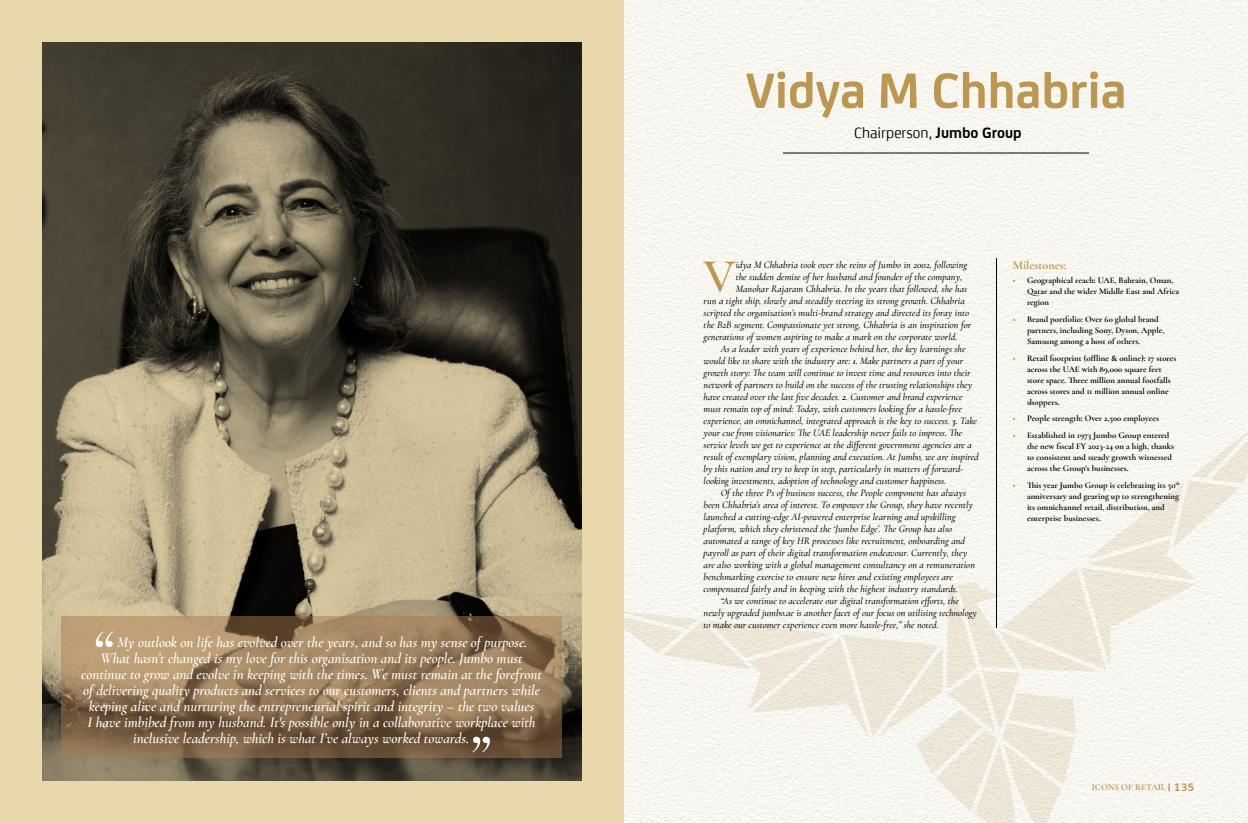
<style>
.page{position:relative;width:1248px;height:823px;background:#fff}
.page>*{position:absolute;margin:0;border:0;box-sizing:border-box;transform-origin:0 0}
.t1{font:700 53px "FS Joey";color:#bb9753}
.t2{font:600 48.4px "Cormorant Garamond";color:#bb9753}
.t3{font:16px "FS Joey";color:#000}
.t4{font:italic 600 14.8px "Cormorant Garamond";color:#fff}
.t5{font:700 12px "Cormorant Garamond";color:#bb9753}
.t6{font:italic 500 10px "Cormorant Garamond";color:#000}
.t7{font:700 9px "Cormorant Garamond";color:#bb9753}
.t8{font:700 8.8px/11px "Cormorant Garamond";color:#000}
.s1{font-weight:700}
.s2{color:#bb9753}
.s3{color:#000}
.s4{font-family:"FS Joey";font-size:11.5px}
</style>
<div class="page">
<div style="left:624px;top:0;width:233px;height:417px;background:#f7f6f0"></div>
<div style="left:857px;top:0;width:390px;height:417px;background:#f7f6f0"></div>
<svg style="left:624px;top:417px;width:623px;height:405px"></svg>
<div style="left:0;top:0;width:624px;height:822px;border:35px solid #ead8ad"></div>
<div style="left:23px;top:14px;width:577px;height:780px;background:#ead8ad"></div>
<img style="left:43px;top:43px;width:538px;height:737px">
<svg style="left:61px;top:616px;width:500px;height:141px;background:#907554"></svg>
<svg style="left:96px;top:631px;width:17px;height:15px"></svg>
<svg style="left:472px;top:736px;width:18px;height:16px"></svg>
<hr style="left:782px;top:152px;width:306px;height:1px;background:#000">
<hr style="left:996px;top:258px;width:1px;height:369px;background:#000">
<h3 class="t4" style="left:117px;top:633px;width:412px">My outlook on life has evolved over the years, and so has my sense of purpose.</h3>
<h3 class="t4" style="left:100px;top:649px;width:423px">What hasn’t changed is my love for this organisation and its people. Jumbo must</h3>
<h3 class="t4" style="left:81px;top:665px;width:462px">continue to grow and evolve in keeping with the times. We must remain at the forefront</h3>
<h3 class="t4" style="left:83px;top:681px;width:458px">of delivering quality products and services to our customers, clients and partners while</h3>
<h3 class="t4" style="left:89px;top:697px;width:447px">keeping alive and nurturing the entrepreneurial spirit and integrity – the two values</h3>
<h3 class="t4" style="left:88px;top:713px;width:449px">I have imbibed from my husband. It's possible only in a collaborative workplace with</h3>
<h3 class="t4" style="left:133px;top:729px;width:337px">inclusive leadership, which is what I’ve always worked towards.</h3>
<h1 class="t1" style="left:745px;top:61px;width:382px">Vidya M Chhabria</h1>
<h3 class="t3" style="left:854px;top:122px;width:169px">Chairperson, <span class="s1">Jumbo Group</span></h3>
<h2 class="t2" style="left:703px;top:246px;width:34px">V</h2>
<p class="t6" style="left:735px;top:258px;width:233px">idya M Chhabria took over the reins of Jumbo in 2002, following</p>
<p class="t6" style="left:735px;top:270px;width:228px">the sudden demise of her husband and founder of the company,</p>
<p class="t6" style="left:735px;top:282px;width:233px">Manohar Rajaram Chhabria. In the years that followed, she has</p>
<p class="t6" style="left:703px;top:294px;width:263px">run a tight ship, slowly and steadily steering its strong growth. Chhabria</p>
<p class="t6" style="left:703px;top:306px;width:267px">scripted the organisation’s multi-brand strategy and directed its foray into</p>
<p class="t6" style="left:703px;top:318px;width:269px">the B2B segment. Compassionate yet strong, Chhabria is an inspiration for</p>
<p class="t6" style="left:703px;top:330px;width:255px">generations of women aspiring to make a mark on the corporate world.</p>
<p class="t6" style="left:720px;top:342px;width:246px">As a leader with years of experience behind her, the key learnings she</p>
<p class="t6" style="left:703px;top:354px;width:261px">would like to share with the industry are: <span class="s1">1.</span> Make partners a part of your</p>
<p class="t6" style="left:703px;top:366px;width:268px">growth story: The team will continue to invest time and resources into their</p>
<p class="t6" style="left:703px;top:378px;width:270px">network of partners to build on the success of the trusting relationships they</p>
<p class="t6" style="left:703px;top:390px;width:260px">have created over the last five decades. <span class="s1">2.</span> Customer and brand experience</p>
<p class="t6" style="left:703px;top:402px;width:260px">must remain top of mind: Today, with customers looking for a hassle-free</p>
<p class="t6" style="left:703px;top:414px;width:275px">experience, an omnichannel, integrated approach is the key to success. <span class="s1">3.</span> Take</p>
<p class="t6" style="left:703px;top:426px;width:260px">your cue from visionaries: The UAE leadership never fails to impress. The</p>
<p class="t6" style="left:703px;top:438px;width:270px">service levels we get to experience at the different government agencies are a</p>
<p class="t6" style="left:703px;top:450px;width:276px">result of exemplary vision, planning and execution. At Jumbo, we are inspired</p>
<p class="t6" style="left:703px;top:462px;width:261px">by this nation and try to keep in step, particularly in matters of forward-</p>
<p class="t6" style="left:703px;top:474px;width:244px">looking investments, adoption of technology and customer happiness.</p>
<p class="t6" style="left:720px;top:486px;width:247px">Of the three Ps of business success, the People component has always</p>
<p class="t6" style="left:703px;top:498px;width:271px">been Chhabria’s area of interest. To empower the Group, they have recently</p>
<p class="t6" style="left:703px;top:510px;width:253px">launched a cutting-edge AI-powered enterprise learning and upskilling</p>
<p class="t6" style="left:703px;top:522px;width:250px">platform, which they christened the ‘Jumbo Edge’. The Group has also</p>
<p class="t6" style="left:703px;top:534px;width:263px">automated a range of key HR processes like recruitment, onboarding and</p>
<p class="t6" style="left:703px;top:546px;width:265px">payroll as part of their digital transformation endeavour. Currently, they</p>
<p class="t6" style="left:703px;top:558px;width:273px">are also working with a global management consultancy on a remuneration</p>
<p class="t6" style="left:703px;top:570px;width:251px">benchmarking exercise to ensure new hires and existing employees are</p>
<p class="t6" style="left:703px;top:582px;width:256px">compensated fairly and in keeping with the highest industry standards.</p>
<p class="t6" style="left:720px;top:594px;width:240px">“As we continue to accelerate our digital transformation efforts, the</p>
<p class="t6" style="left:703px;top:606px;width:275px">newly upgraded jumbo.ae is another facet of our focus on utilising technology</p>
<p class="t6" style="left:703px;top:618px;width:236px">to make our customer experience even more hassle-free,” she noted.</p>
<p class="t5" style="left:1012px;top:258px;width:55px">Milestones:</p>
<p class="t8" style="left:1026px;top:274px;width:154px;text-indent:-14px"><span class="s2">•</span> Geographical reach: UAE, Bahrain, Oman,<br>Qatar and the wider Middle East and Africa region</p>
<p class="t8" style="left:1026px;top:313px;width:139px;text-indent:-14px"><span class="s2">•</span> Brand portfolio: Over 60 global brand partners, including Sony, Dyson, Apple,<br>Samsung among a host of others.</p>
<p class="t8" style="left:1026px;top:352px;width:151px;text-indent:-14px"><span class="s2">•</span> Retail footprint (offline &amp; online): 17 stores across the UAE with 89,000 square feet store space. Three million annual footfalls across stores and 11 million annual online shoppers.</p>
<p class="t8" style="left:1012px;top:412px;width:148px"><span class="s2">•</span> People strength: Over 2,500 employees</p>
<p class="t8" style="left:1026px;top:429px;width:148px;text-indent:-14px"><span class="s2">•</span> Established in 1973 Jumbo Group entered the new fiscal FY 2023-24 on a high, thanks to consistent and steady growth witnessed across the Group’s businesses.</p>
<p class="t8" style="left:1026px;top:479px;width:154px;text-indent:-14px"><span class="s2">•</span> This year Jumbo Group is celebrating its 50<sup>th </sup>anniversary and gearing up to strengthening its omnichannel retail, distribution, and enterprise businesses.</p>
<p class="t7" style="left:1091px;top:780px;width:104px">ICONS OF RETAIL <span class="s3">|</span> <span class="s4">135</span></p>
</div>
